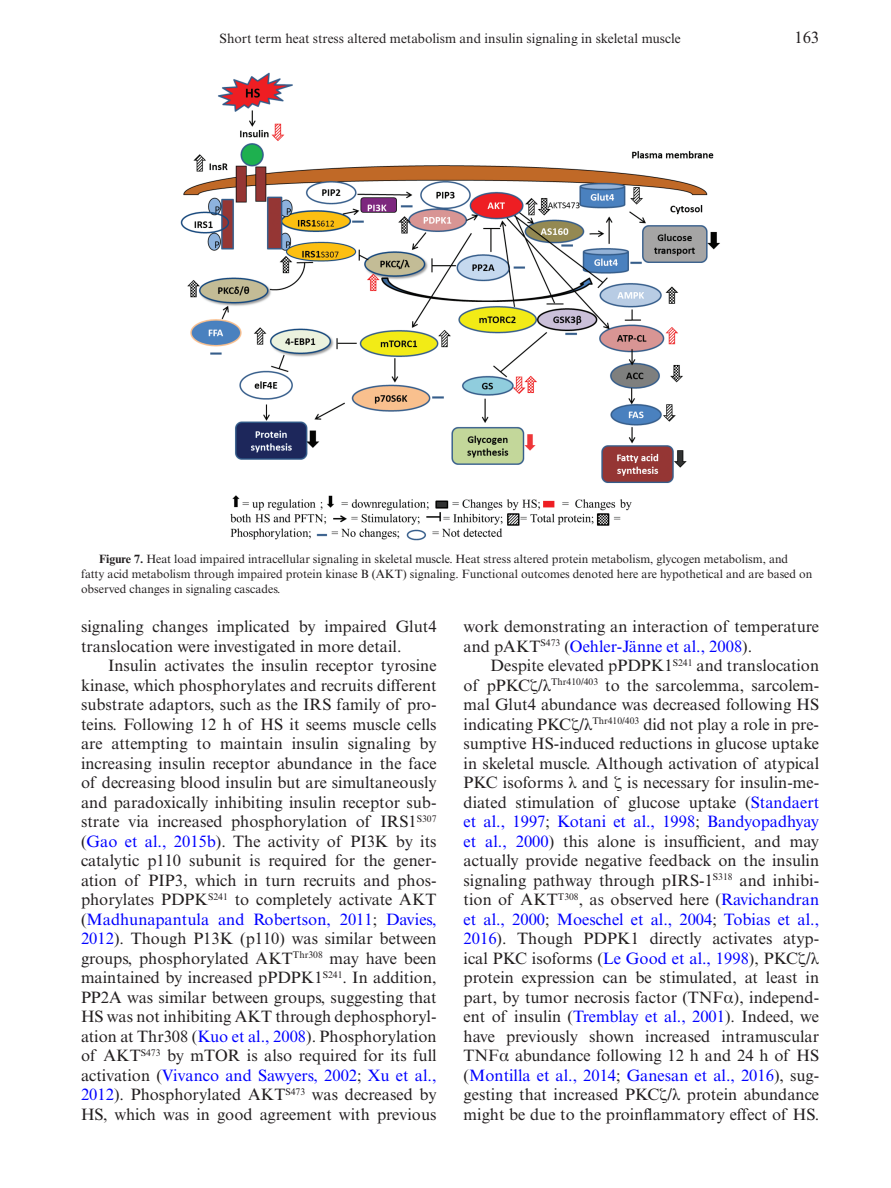
<style>
.page{position:relative;width:891px;height:1188px;background:#fff}
.page>*{position:absolute;margin:0;border:0;box-sizing:border-box;transform-origin:0 0}
.t1{font:16.5px/19.5px "Times New Roman MT Std";color:#231f20}
.t2{font:13.5px "Times New Roman MT Std";color:#231f20}
.t3{font:12px/15px "Times New Roman MT Std";color:#231f20}
.s1{font-weight:700}
.s2{color:#00f}
.s3{font-family:"Gandhari Unicode"}
</style>
<div class="page">
<img style="left:180px;top:73px;width:540px;height:467px">
<p class="t2" style="left:219px;top:30px;width:463px">Short term heat stress altered metabolism and insulin signaling in skeletal muscle</p>
<p class="t1" style="left:794px;top:28px;width:26px">163</p>
<p class="t3" style="left:81px;top:552px;width:733px;text-indent:18px"><span class="s1">Figure 7.</span> Heat load impaired intracellular signaling in skeletal muscle. Heat stress altered protein metabolism, glycogen metabolism, and fatty acid metabolism through impaired protein kinase B (AKT) signaling. Functional outcomes denoted here are hypothetical and are based on observed changes in signaling cascades.</p>
<p class="t1" style="left:81px;top:617px;width:357px">signaling changes implicated by impaired Glut4 translocation were investigated in more detail.</p>
<p class="t1" style="left:81px;top:656px;width:357px;text-align:justify;text-indent:27px">Insulin activates the insulin receptor tyrosine kinase, which phosphorylates and recruits different substrate adaptors, such as the IRS family of pro&shy;teins. Following 12 h of HS it seems muscle cells are attempting to maintain insulin signaling by increasing insulin receptor abundance in the face of decreasing blood insulin but are simultaneously and paradoxically inhibiting insulin receptor sub&shy;strate via increased phosphorylation of IRS1<sup>S307 </sup>(<span class="s2">Gao et al., 2015b</span>). The activity of PI3K by its catalytic p110 subunit is required for the gener&shy;ation of PIP3, which in turn recruits and phos&shy;phorylates PDPK<sup>S241</sup> to completely activate AKT (<span class="s2">Madhunapantula and Robertson, 2011</span>; <span class="s2">Davies, 2012</span>). Though P13K (p110) was similar between groups, phosphorylated AKT<sup>Thr308</sup> may have been maintained by increased pPDPK1<sup>S241</sup>. In addition, PP2A was similar between groups, suggesting that HS was not inhibiting AKT through dephosphoryl&shy;ation at Thr308 (<span class="s2">Kuo et al., 2008</span>). Phosphorylation of AKT<sup>S473</sup> by mTOR is also required for its full activation (<span class="s2">Vivanco and Sawyers, 2002</span>; <span class="s2">Xu et al., 2012</span>). Phosphorylated AKT<sup>S473</sup> was decreased by HS, which was in good agreement with previous</p>
<p class="t1" style="left:464px;top:617px;width:357px">work demonstrating an interaction of temperature and pAKT<sup>S473</sup> (<span class="s2">Oehler-Jänne et al., 2008</span>).</p>
<p class="t1" style="left:463px;top:656px;width:357px;text-align:justify;text-indent:27px">Despite elevated pPDPK1<sup>S241</sup> and translocation of pPKC<span class="s3">ζ</span>/<span class="s3">λ</span><sup>Thr410/403</sup> to the sarcolemma, sarcolem&shy;mal Glut4 abundance was decreased following HS indicating PKC<span class="s3">ζ</span>/<span class="s3">λ</span><sup>Thr410/403</sup> did not play a role in pre&shy;sumptive HS-induced reductions in glucose uptake in skeletal muscle. Although activation of atypical PKC isoforms <span class="s3">λ</span> and <span class="s3">ζ</span> is necessary for insulin-me&shy;diated stimulation of glucose uptake (<span class="s2">Standaert et al., 1997</span>; <span class="s2">Kotani et al., 1998</span>; <span class="s2">Bandyopadhyay et al., 2000</span>) this alone is insufficient, and may actually provide negative feedback on the insulin signaling pathway through pIRS-1<sup>S318</sup> and inhibi&shy;tion of AKT<sup>T308</sup>, as observed here (<span class="s2">Ravichandran et al., 2000</span>; <span class="s2">Moeschel et al., 2004</span>; <span class="s2">Tobias et al., 2016</span>). Though PDPK1 directly activates atyp&shy;ical PKC isoforms (<span class="s2">Le Good et al., 1998</span>), PKC<span class="s3">ζ</span>/<span class="s3">λ </span>protein expression can be stimulated, at least in part, by tumor necrosis factor (TNF<span class="s3">α)</span>, independ&shy;ent of insulin (<span class="s2">Tremblay et al., 2001</span>). Indeed, we have previously shown increased intramuscular TNF<span class="s3">α</span> abundance following 12 h and 24 h of HS (<span class="s2">Montilla et al., 2014</span>; <span class="s2">Ganesan et al., 2016</span>), sug&shy;gesting that increased PKC<span class="s3">ζ</span>/<span class="s3">λ</span> protein abundance might be due to the proinflammatory effect of HS.</p>
</div>
